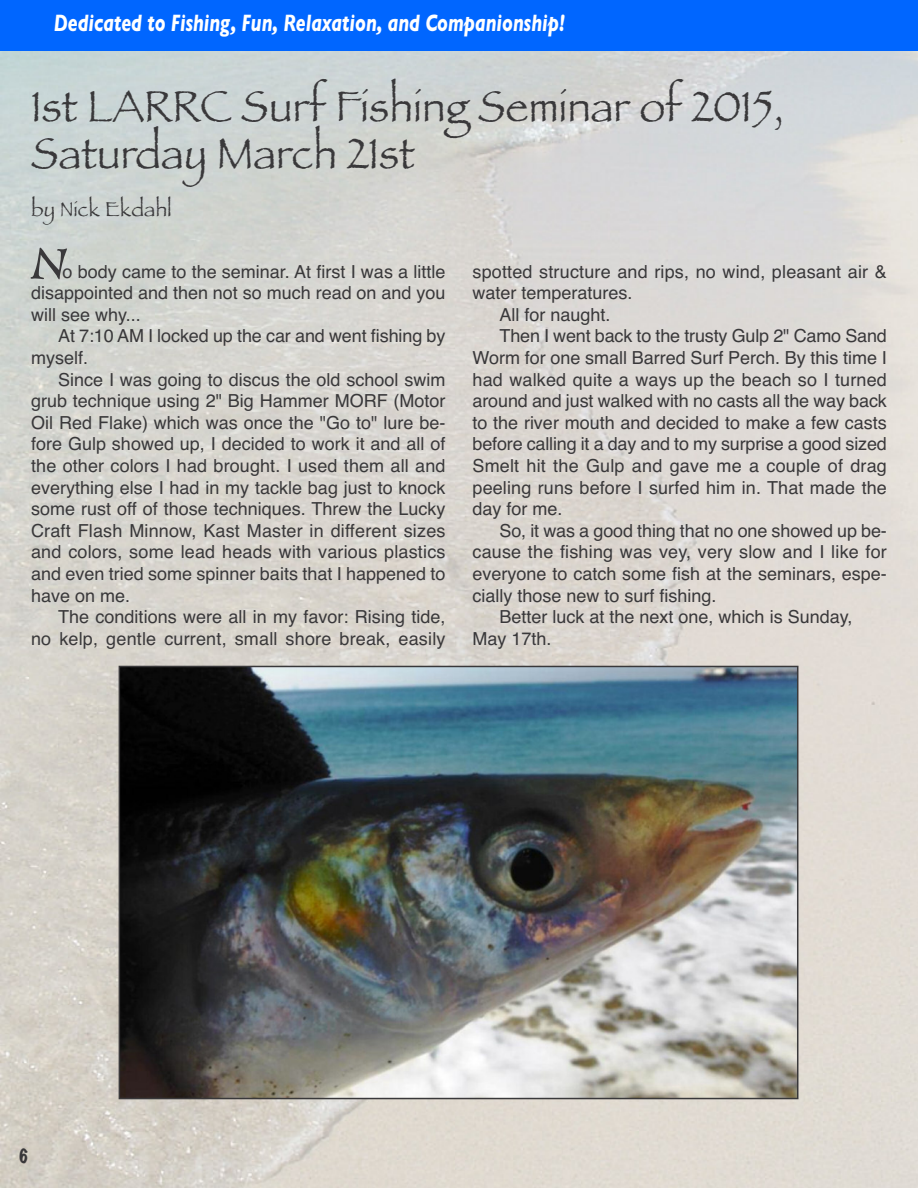
<style>
.page{position:relative;width:918px;height:1188px;background:#fff}
.page>*{position:absolute;margin:0;border:0;box-sizing:border-box;transform-origin:0 0}
.t1{font:54px "Pelican";color:#39383a}
.t2{font:45.15px/47.2px "Papyrus";color:#39383a;scale:.94 1}
.t3{font:italic 700 24px "Gill Sans";color:#fff;scale:.75 1}
.t4{font:21px "Papyrus";color:#39383a}
.t5{font:18px/21.6px "Helvetica";color:#39383a;text-align:justify}
.t6{font:100 18px "Marker Felt";color:#39383a}
</style>
<div class="page">
<img style="left:0;top:50px;width:918px;height:1138px">
<img style="left:122px;top:669px;width:673px;height:427px">
<div style="left:119px;top:666px;width:679px;height:433px;border:2px solid #39383a"></div>
<div style="left:0;top:0;width:918px;height:50px;background:#06f"></div>
<h3 class="t3" style="left:54px;top:8px;width:683px">Dedicated to Fishing, Fun, Relaxation, and Companionship!</h3>
<h2 class="t2" style="left:31px;top:82px;width:803px">1st LARRC Surf Fishing Seminar of 2015,<br>Saturday March 21st</h2>
<p class="t4" style="left:31px;top:197px;width:142px">by Nick Ekdahl</p>
<p class="t5" style="left:31px;top:261px;width:416px;text-indent:32px">o body came to the seminar. At first I was a little disappointed and then not so much read on and you will see why...</p>
<p class="t5" style="left:31px;top:325px;width:416px;text-indent:27px">At 7:10 AM I locked up the car and went fishing by myself.</p>
<p class="t5" style="left:31px;top:369px;width:416px;text-indent:27px">Since I was going to discus the old school swim grub technique using 2" Big Hammer MORF (Motor Oil Red Flake) which was once the "Go to" lure be&shy;fore Gulp showed up, I decided to work it and all of the other colors I had brought. I used them all and everything else I had in my tackle bag just to knock some rust off of those techniques. Threw the Lucky Craft Flash Minnow, Kast Master in different sizes and colors, some lead heads with various plastics and even tried some spinner baits that I happened to have on me.</p>
<p class="t5" style="left:31px;top:606px;width:416px;text-align:right">The conditions were all in my favor: Rising tide,<br>no kelp, gentle current, small shore break, easily</p>
<h1 class="t1" style="left:31px;top:240px;width:36px">N</h1>
<p class="t5" style="left:473px;top:261px;width:416px">spotted structure and rips, no wind, pleasant air &amp;</p>
<p class="t5" style="left:473px;top:282px;width:162px">water temperatures.</p>
<p class="t5" style="left:500px;top:304px;width:113px">All for naught.</p>
<p class="t5" style="left:500px;top:325px;width:389px">Then I went back to the trusty Gulp 2" Camo Sand</p>
<p class="t5" style="left:473px;top:347px;width:416px">Worm for one small Barred Surf Perch. By this time I</p>
<p class="t5" style="left:473px;top:369px;width:416px">had walked quite a ways up the beach so I turned</p>
<p class="t5" style="left:473px;top:390px;width:416px">around and just walked with no casts all the way back</p>
<p class="t5" style="left:473px;top:412px;width:416px">to the river mouth and decided to make a few casts</p>
<p class="t5" style="left:473px;top:433px;width:416px">before calling it a day and to my surprise a good sized</p>
<p class="t5" style="left:473px;top:455px;width:416px">Smelt hit the Gulp and gave me a couple of drag</p>
<p class="t5" style="left:473px;top:477px;width:416px">peeling runs before I surfed him in. That made the</p>
<p class="t5" style="left:473px;top:498px;width:92px">day for me.</p>
<p class="t5" style="left:500px;top:520px;width:389px">So, it was a good thing that no one showed up be-</p>
<p class="t5" style="left:473px;top:541px;width:416px">cause the fishing was vey, very slow and I like for</p>
<p class="t5" style="left:473px;top:563px;width:416px">everyone to catch some fish at the seminars, espe-</p>
<p class="t5" style="left:473px;top:585px;width:246px">cially those new to surf fishing.</p>
<p class="t5" style="left:500px;top:606px;width:354px">Better luck at the next one, which is Sunday,</p>
<p class="t5" style="left:473px;top:628px;width:81px">May 17th.</p>
<p class="t6" style="left:19px;top:1141px;width:12px">6</p>
</div>
